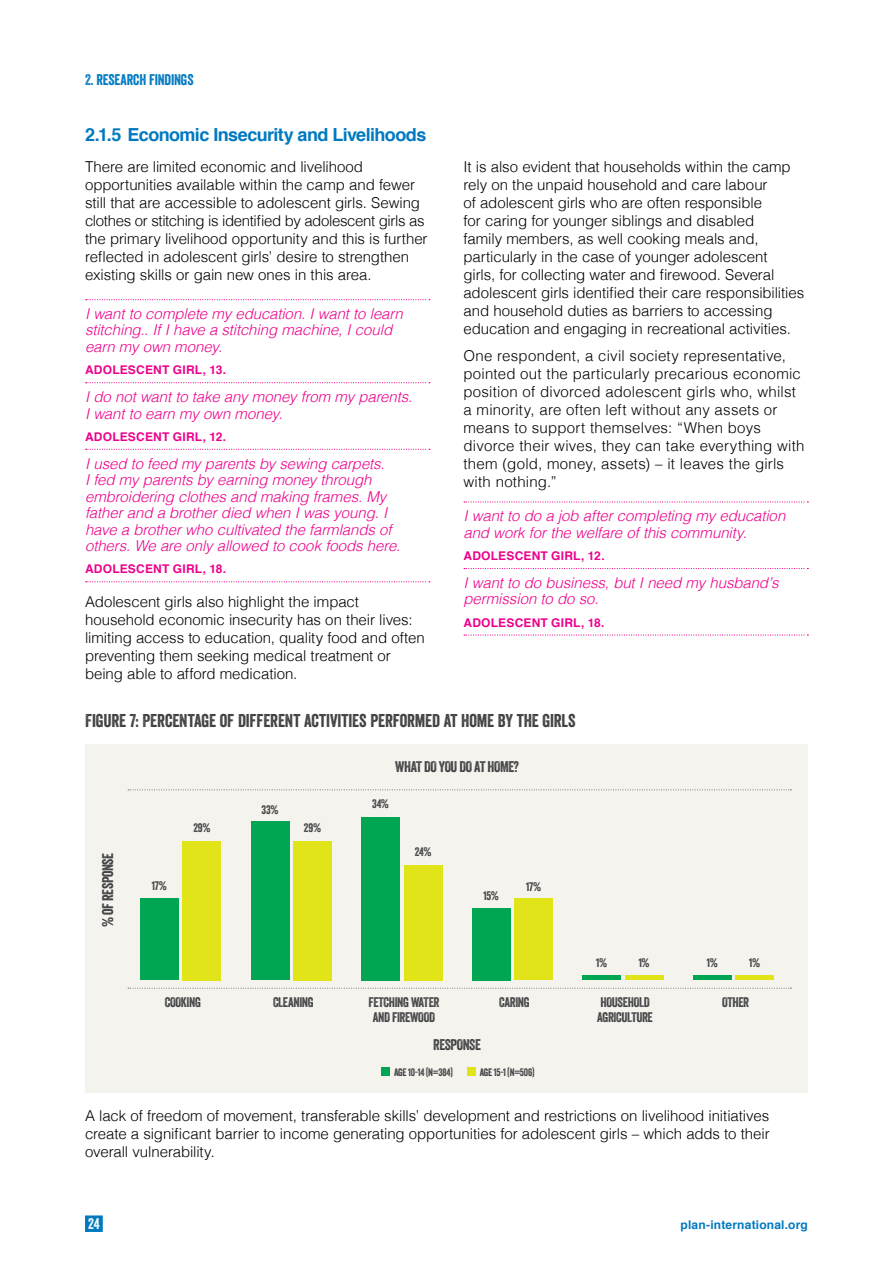
<style>
.page{position:relative;width:893px;height:1263px;background:#fff}
.page>*{position:absolute;margin:0;border:0;box-sizing:border-box;transform-origin:0 0}
.t1{font:18px "Veneer";letter-spacing:-.01em;color:#414042}
.t2{font:700 18px "Helvetica";letter-spacing:-.035em;color:#0079c1}
.t3{font:300 15px/18px "Helvetica";letter-spacing:-.005em;color:#000}
.t4{font:italic 300 15px/16.5px "Helvetica";letter-spacing:-.005em;color:#ec008c}
.t5{font:300 15px/18px "Helvetica";letter-spacing:.015em;color:#000}
.t6{font:15px "Veneer";letter-spacing:-.03em;color:#414042}
.t7{font:15px "Veneer";letter-spacing:-.01em;color:#0079c1}
.t8{font:15px "Veneer";color:#fff}
.t9{font:13.5px/15px "Veneer";letter-spacing:-.025em;color:#414042;text-align:center}
.t10{font:700 12px "Helvetica";letter-spacing:.015em;color:#ec008c}
.t11{font:12px "Veneer";letter-spacing:-.02em;color:#414042}
.t12{font:700 12px "Helvetica";letter-spacing:.015em;color:#0079c1}
.t13{font:10.5px "Veneer";letter-spacing:-.015em;color:#414042}
</style>
<div class="page">
<div style="left:85px;top:1215px;width:18px;height:17px;background:#0079c1"></div>
<svg style="left:464px;top:501px;width:344px;height:1px"></svg>
<svg style="left:464px;top:568px;width:344px;height:1px"></svg>
<svg style="left:464px;top:634px;width:344px;height:2px"></svg>
<svg style="left:86px;top:382px;width:344px;height:1px"></svg>
<svg style="left:86px;top:449px;width:344px;height:1px"></svg>
<svg style="left:86px;top:581px;width:344px;height:1px"></svg>
<svg style="left:86px;top:299px;width:344px;height:1px"></svg>
<div style="left:85px;top:744px;width:723px;height:349px;background:#f4f3ee"></div>
<svg style="left:128px;top:988px;width:663px;height:1px"></svg>
<svg style="left:128px;top:789px;width:663px;height:1px"></svg>
<div style="left:140px;top:898px;width:39px;height:82px;background:#00a651"></div>
<div style="left:183px;top:841px;width:38px;height:139px;background:#e2e41a"></div>
<div style="left:251px;top:822px;width:38px;height:158px;background:#00a651"></div>
<div style="left:293px;top:841px;width:39px;height:139px;background:#e2e41a"></div>
<div style="left:361px;top:817px;width:39px;height:163px;background:#00a651"></div>
<div style="left:404px;top:865px;width:38px;height:115px;background:#e2e41a"></div>
<div style="left:472px;top:908px;width:38px;height:72px;background:#00a651"></div>
<div style="left:514px;top:898px;width:39px;height:82px;background:#e2e41a"></div>
<div style="left:583px;top:975px;width:38px;height:5px;background:#00a651"></div>
<div style="left:625px;top:975px;width:38px;height:5px;background:#e2e41a"></div>
<div style="left:693px;top:975px;width:38px;height:5px;background:#00a651"></div>
<div style="left:736px;top:975px;width:38px;height:5px;background:#e2e41a"></div>
<div style="left:381px;top:1067px;width:9px;height:9px;background:#00a651"></div>
<div style="left:467px;top:1067px;width:8px;height:9px;background:#e2e41a"></div>
<p class="t7" style="left:85px;top:71px;width:110px">2. RESEARCH FINDINGS</p>
<p class="t2" style="left:85px;top:120px;width:343px">2.1.5 Economic Insecurity and Livelihoods</p>
<p class="t3" style="left:85px;top:157px;width:344px">There are limited economic and livelihood opportunities available within the camp and fewer still that are accessible to adolescent girls. Sewing clothes or stitching is identified by adolescent girls as the primary livelihood opportunity and this is further reflected in adolescent girls’ desire to strengthen existing skills or gain new ones in this area.</p>
<p class="t4" style="left:85px;top:304px;width:319px">I want to complete my education. I want to learn stitching.. If I have a stitching machine, I could earn my own money.</p>
<p class="t10" style="left:85px;top:360px;width:142px">ADOLESCENT GIRL, 13.</p>
<p class="t4" style="left:85px;top:388px;width:329px">I do not want to take any money from my parents.<br>I want to earn my own money.</p>
<p class="t10" style="left:85px;top:427px;width:143px">ADOLESCENT GIRL, 12.</p>
<p class="t4" style="left:85px;top:454px;width:317px">I used to feed my parents by sewing carpets.<br>I fed my parents by earning money through embroidering clothes and making frames. My father and a brother died when I was young. I have a brother who cultivated the farmlands of others. We are only allowed to cook foods here.</p>
<p class="t10" style="left:85px;top:559px;width:143px">ADOLESCENT GIRL, 18.</p>
<p class="t3" style="left:85px;top:592px;width:341px">Adolescent girls also highlight the impact household economic insecurity has on their lives: limiting access to education, quality food and often preventing them seeking medical treatment or being able to afford medication.</p>
<p class="t3" style="left:463px;top:157px;width:342px">It is also evident that households within the camp rely on the unpaid household and care labour<br>of adolescent girls who are often responsible<br>for caring for younger siblings and disabled<br>family members, as well cooking meals and, particularly in the case of younger adolescent<br>girls, for collecting water and firewood. Several adolescent girls identified their care responsibilities and household duties as barriers to accessing education and engaging in recreational activities.</p>
<p class="t5" style="left:463px;top:345px;width:342px">One respondent, a civil society representative, pointed out the particularly precarious economic position of divorced adolescent girls who, whilst a minority, are often left without any assets or means to support themselves: “When boys divorce their wives, they can take everything with them (gold, money, assets) – it leaves the girls with nothing.”</p>
<p class="t4" style="left:463px;top:507px;width:323px">I want to do a job after completing my education and work for the welfare of this community.</p>
<p class="t10" style="left:463px;top:546px;width:143px">ADOLESCENT GIRL, 12.</p>
<p class="t4" style="left:463px;top:573px;width:317px">I want to do business, but I need my husband’s permission to do so.</p>
<p class="t10" style="left:463px;top:613px;width:143px">ADOLESCENT GIRL, 18.</p>
<p class="t1" style="left:85px;top:709px;width:492px">FIGURE 7: PERCENTAGE OF DIFFERENT ACTIVITIES PERFORMED AT HOME BY THE GIRLS</p>
<p class="t6" style="left:99px;top:927px;width:75px;rotate:-90deg">% OF RESPONSE</p>
<p class="t11" style="left:152px;top:878px;width:17px">17%</p>
<p class="t11" style="left:262px;top:802px;width:18px">33%</p>
<p class="t11" style="left:193px;top:820px;width:19px">29%</p>
<p class="t11" style="left:304px;top:820px;width:19px">29%</p>
<p class="t6" style="left:395px;top:758px;width:125px">WHAT DO YOU DO AT HOME?</p>
<p class="t11" style="left:372px;top:797px;width:18px">34%</p>
<p class="t11" style="left:415px;top:844px;width:18px">24%</p>
<p class="t11" style="left:483px;top:888px;width:17px">15%</p>
<p class="t11" style="left:526px;top:879px;width:17px">17%</p>
<p class="t11" style="left:596px;top:955px;width:13px">1%</p>
<p class="t11" style="left:707px;top:955px;width:13px">1%</p>
<p class="t11" style="left:639px;top:955px;width:13px">1%</p>
<p class="t11" style="left:749px;top:955px;width:13px">1%</p>
<p class="t9" style="left:165px;top:995px;width:38px">COOKING</p>
<p class="t9" style="left:273px;top:995px;width:42px">CLEANING</p>
<p class="t9" style="left:368px;top:995px;width:73px">FETCHING WATER<br>AND FIREWOOD</p>
<p class="t9" style="left:499px;top:995px;width:32px">CARING</p>
<p class="t9" style="left:597px;top:995px;width:57px;text-align:left">HOUSEHOLD<br>AGRICULTURE</p>
<p class="t9" style="left:722px;top:995px;width:29px">OTHER</p>
<p class="t6" style="left:433px;top:1036px;width:49px">RESPONSE</p>
<p class="t13" style="left:394px;top:1065px;width:60px">AGE 10-14 (N=384)</p>
<p class="t13" style="left:480px;top:1065px;width:56px">AGE 15-1 (N=506)</p>
<p class="t3" style="left:85px;top:1105px;width:686px;text-align:justify">A lack of freedom of movement, transferable skills’ development and restrictions on livelihood initiatives create a significant barrier to income generating opportunities for adolescent girls – which adds to their overall vulnerability.</p>
<p class="t8" style="left:88px;top:1214px;width:13px">24</p>
<p class="t12" style="left:680px;top:1215px;width:129px">plan-international.org</p>
</div>
